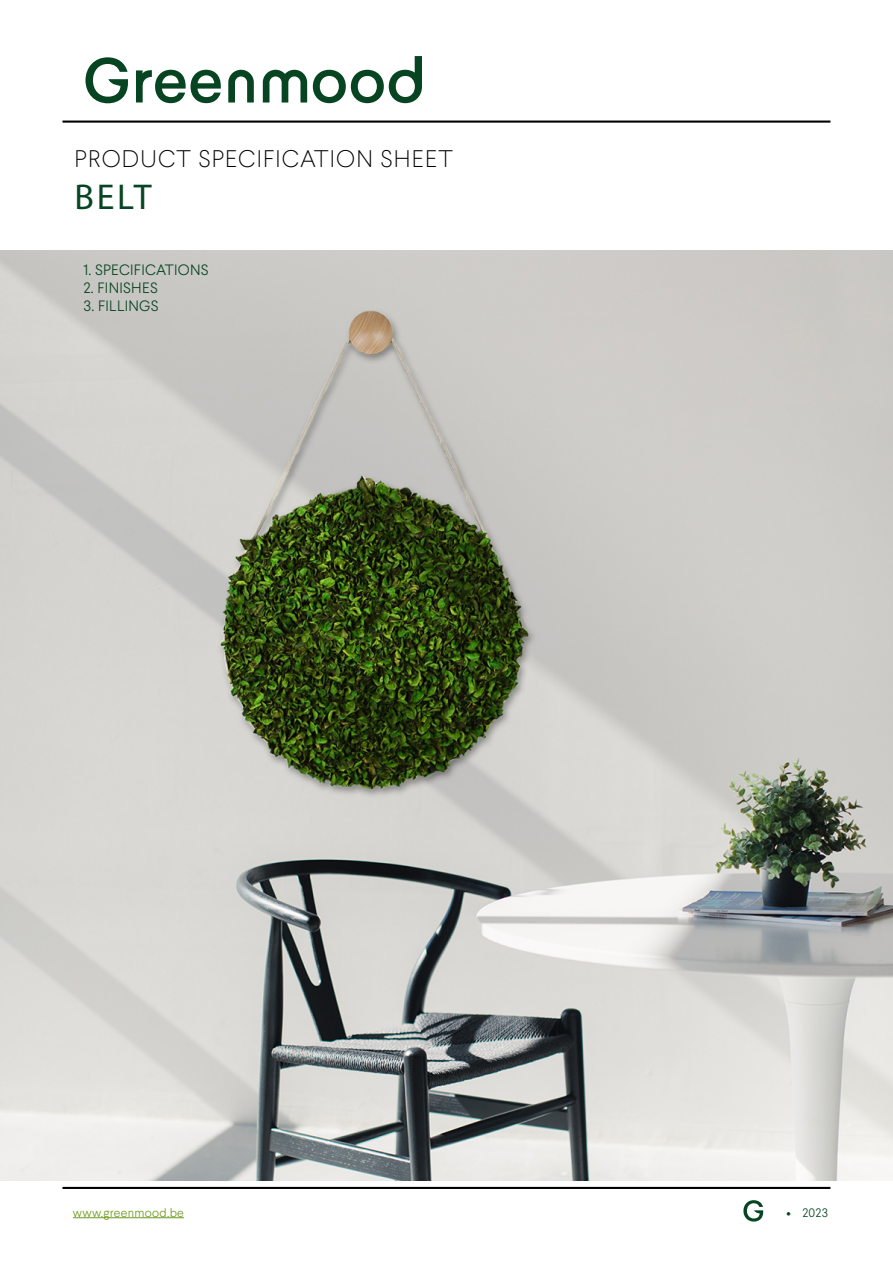
<style>
.page{position:relative;width:893px;height:1263px;background:#fff}
.page>*{position:absolute;margin:0;border:0;box-sizing:border-box;transform-origin:0 0}
.t1{font:36px "Myriad Pro";color:#074522}
.t2{font:100 24px "Larsseit";letter-spacing:.05em;color:#000}
.t3{font:300 15px "Larsseit";letter-spacing:.02em;color:#074522}
.t4{font:300 12.3px "Larsseit";letter-spacing:.02em;color:#6d991e}
.t5{font:300 12.3px "Larsseit";color:#074522}
</style>
<div class="page">
<hr style="left:62px;top:121px;width:768px;height:2px;background:#000">
<svg style="left:743px;top:1200px;width:20px;height:21px"></svg>
<hr style="left:73px;top:1217px;width:111px;height:1px;background:#6d991e">
<img style="left:0;top:251px;width:893px;height:929px">
<svg style="left:85px;top:57px;width:43px;height:46px"></svg>
<svg style="left:136px;top:70px;width:85px;height:33px"></svg>
<svg style="left:228px;top:70px;width:26px;height:33px"></svg>
<svg style="left:263px;top:70px;width:44px;height:33px"></svg>
<svg style="left:313px;top:56px;width:109px;height:47px"></svg>
<hr style="left:62px;top:1187px;width:768px;height:2px;background:#000">
<h2 class="t2" style="left:75px;top:143px;width:380px">PRODUCT SPECIFICATION SHEET</h2>
<h1 class="t1" style="left:75px;top:174px;width:79px">BELT</h1>
<p class="t3" style="left:83px;top:261px;width:127px">1. SPECIFICATIONS</p>
<p class="t3" style="left:83px;top:279px;width:76px">2. FINISHES</p>
<p class="t3" style="left:83px;top:297px;width:77px">3. FILLINGS</p>
<p class="t4" style="left:73px;top:1204px;width:113px">www.greenmood.be</p>
<p class="t5" style="left:787px;top:1204px;width:43px">• 2023</p>
</div>
